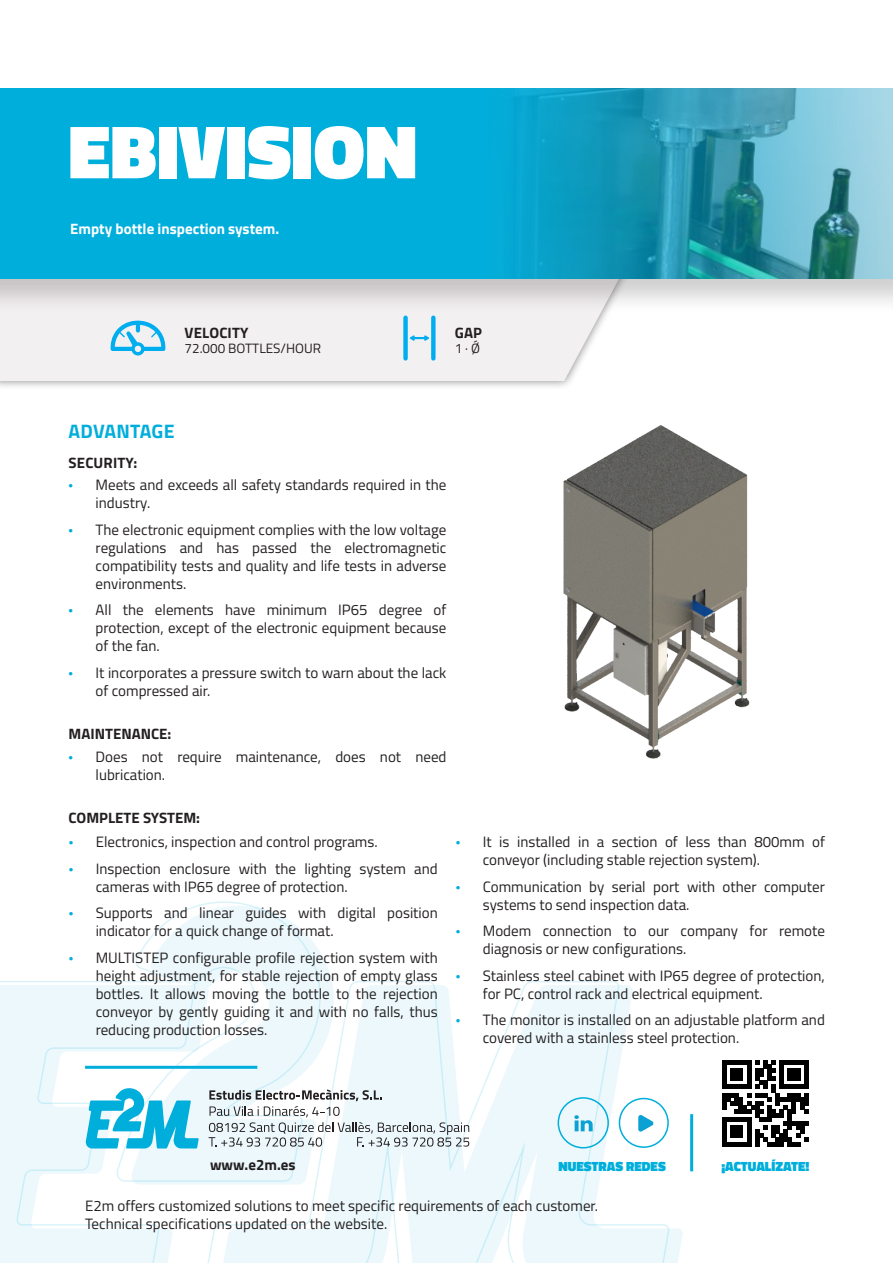
<style>
.page{position:relative;width:893px;height:1263px;background:#fff}
.page>*{position:absolute;margin:0;border:0;box-sizing:border-box;transform-origin:0 0}
.t1{font:900 76.5px "Titillium Web";color:#fff}
.t2{font:700 19.5px "Titillium Web";letter-spacing:.005em;color:#00aedc}
.TEXTO_BASE__SIN_ALIN{font:15px/18px "Titillium Web";color:#231f20}
.TÍTULO_APARTADOS__SU{font:700 15px "Titillium Web";color:#231f20}
.TÍTULO__SUB{font:700 15px "Titillium Web";color:#fff}
.t3{font:900 13.5px "Titillium Web";color:#00aedc}
.Pie_de_imagen__botel{font:13.5px "Titillium Web";color:#231f20}
.s1{font-family:"Myriad Pro";font-size:16.5px;color:#00aedc}
</style>
<div class="page">
<div style="left:0;top:253px;width:636px;height:137px;background:#231f20;opacity:.53"></div>
<svg style="left:0;top:314px;width:628px;height:67px;fill:#f3f0f1"></svg>
<svg style="left:321px;top:980px;width:350px;height:283px"></svg>
<svg style="left:0;top:901px;width:321px;height:362px"></svg>
<hr style="left:85px;top:1066px;width:172px;height:3px;background:#00aedc">
<hr style="left:690px;top:1114px;width:3px;height:57px;background:#00aedc">
<svg style="left:85px;top:1088px;width:114px;height:60px"></svg>
<svg style="left:209px;top:1089px;width:260px;height:57px"></svg>
<svg style="left:722px;top:1060px;width:87px;height:87px"></svg>
<svg style="left:722px;top:1060px;width:86px;height:86px"></svg>
<svg style="left:638px;top:1114px;width:16px;height:18px"></svg>
<div style="left:619px;top:1098px;width:50px;height:50px;border:2px solid #00aedc;border-radius:50%"></div>
<svg style="left:574px;top:1115px;width:19px;height:16px"></svg>
<div style="left:558px;top:1097px;width:51px;height:51px;border:2px solid #00aedc;border-radius:50%"></div>
<div style="left:0;top:87px;width:893px;height:227px;background:#231f20;opacity:.21"></div>
<svg style="left:0;top:88px;width:893px;height:191px;fill:#00aedc"></svg>
<img style="left:563px;top:425px;width:187px;height:334px">
<svg style="left:110px;top:321px;width:56px;height:34px"></svg>
<div style="left:403px;top:316px;width:5px;height:45px;background:#00aeef;border-radius:2px"></div>
<div style="left:431px;top:316px;width:5px;height:45px;background:#00aeef;border-radius:2px"></div>
<svg style="left:410px;top:335px;width:19px;height:6px"></svg>
<svg style="left:472px;top:341px;width:7px;height:14px"></svg>
<p class="t1" style="left:68px;top:96px;width:351px">EBIVISION</p>
<p class="TÍTULO__SUB" style="left:70px;top:217px;width:211px">Empty bottle inspection system.</p>
<p class="TÍTULO_APARTADOS__SU" style="left:185px;top:321px;width:65px">VELOCITY</p>
<p class="Pie_de_imagen__botel" style="left:185px;top:339px;width:138px">72.000 BOTTLES/HOUR</p>
<p class="TÍTULO_APARTADOS__SU" style="left:455px;top:321px;width:29px">GAP</p>
<p class="Pie_de_imagen__botel" style="left:455px;top:339px;width:15px">1 ·</p>
<p class="t2" style="left:69px;top:417px;width:107px">ADVANTAGE</p>
<p class="TÍTULO_APARTADOS__SU" style="left:69px;top:451px;width:70px">SECURITY:</p>
<p class="TEXTO_BASE__SIN_ALIN" style="left:96px;top:475px;width:352px;text-indent:-27px"><span class="s1">•</span> Meets and exceeds all safety standards required in the industry.</p>
<p class="TEXTO_BASE__SIN_ALIN" style="left:96px;top:520px;width:352px;text-align:justify;text-indent:-27px"><span class="s1">•</span> The electronic equipment complies with the low voltage regulations and has passed the electromagnetic compatibility tests and quality and life tests in adverse environments.</p>
<p class="TEXTO_BASE__SIN_ALIN" style="left:96px;top:600px;width:352px;text-align:justify;text-indent:-27px"><span class="s1">•</span> All the elements have minimum IP65 degree of protection, except of the electronic equipment because of the fan.</p>
<p class="TEXTO_BASE__SIN_ALIN" style="left:96px;top:663px;width:352px;text-indent:-27px"><span class="s1">•</span> It incorporates a pressure switch to warn about the lack of compressed air.</p>
<p class="TÍTULO_APARTADOS__SU" style="left:69px;top:722px;width:104px">MAINTENANCE:</p>
<p class="TEXTO_BASE__SIN_ALIN" style="left:96px;top:747px;width:352px;text-indent:-27px"><span class="s1">•</span> Does not require maintenance, does not need lubrication.</p>
<p class="TÍTULO_APARTADOS__SU" style="left:69px;top:806px;width:133px">COMPLETE SYSTEM:</p>
<p class="TEXTO_BASE__SIN_ALIN" style="left:69px;top:832px;width:310px"><span class="s1">•</span> Electronics, inspection and control programs.</p>
<p class="TEXTO_BASE__SIN_ALIN" style="left:96px;top:859px;width:344px;text-indent:-27px"><span class="s1">•</span> Inspection enclosure with the lighting system and cameras with IP65 degree of protection.</p>
<p class="TEXTO_BASE__SIN_ALIN" style="left:96px;top:903px;width:344px;text-indent:-27px"><span class="s1">•</span> Supports and linear guides with digital position indicator for a quick change of format.</p>
<p class="TEXTO_BASE__SIN_ALIN" style="left:96px;top:948px;width:344px;text-align:justify;text-indent:-27px"><span class="s1">•</span> MULTISTEP configurable profile rejection system with height adjustment, for stable rejection of empty glass bottles. It allows moving the bottle to the rejection conveyor by gently guiding it and with no falls, thus reducing production losses.</p>
<p class="TEXTO_BASE__SIN_ALIN" style="left:483px;top:832px;width:344px;text-indent:-27px"><span class="s1">•</span> It is installed in a section of less than 800mm of conveyor (including stable rejection system).</p>
<p class="TEXTO_BASE__SIN_ALIN" style="left:483px;top:877px;width:344px;text-indent:-27px"><span class="s1">•</span> Communication by serial port with other computer systems to send inspection data.</p>
<p class="TEXTO_BASE__SIN_ALIN" style="left:483px;top:921px;width:344px;text-indent:-27px"><span class="s1">•</span> Modem connection to our company for remote diagnosis or new configurations.</p>
<p class="TEXTO_BASE__SIN_ALIN" style="left:483px;top:966px;width:344px;text-indent:-27px"><span class="s1">•</span> Stainless steel cabinet with IP65 degree of protection, for PC, control rack and electrical equipment.</p>
<p class="TEXTO_BASE__SIN_ALIN" style="left:483px;top:1010px;width:344px;text-indent:-27px"><span class="s1">•</span> The monitor is installed on an adjustable platform and covered with a stainless steel protection.</p>
<p class="t3" style="left:558px;top:1156px;width:109px">NUESTRAS REDES</p>
<p class="t3" style="left:721px;top:1156px;width:90px">¡ACTUALÍZATE!</p>
<p class="TEXTO_BASE__SIN_ALIN" style="left:85px;top:1196px;width:515px">E2m offers customized solutions to meet specific requirements of each customer.</p>
<p class="TEXTO_BASE__SIN_ALIN" style="left:85px;top:1214px;width:304px">Technical specifications updated on the website.</p>
<p class="TÍTULO_APARTADOS__SU" style="left:210px;top:1153px;width:87px">www.e2m.es</p>
</div>
